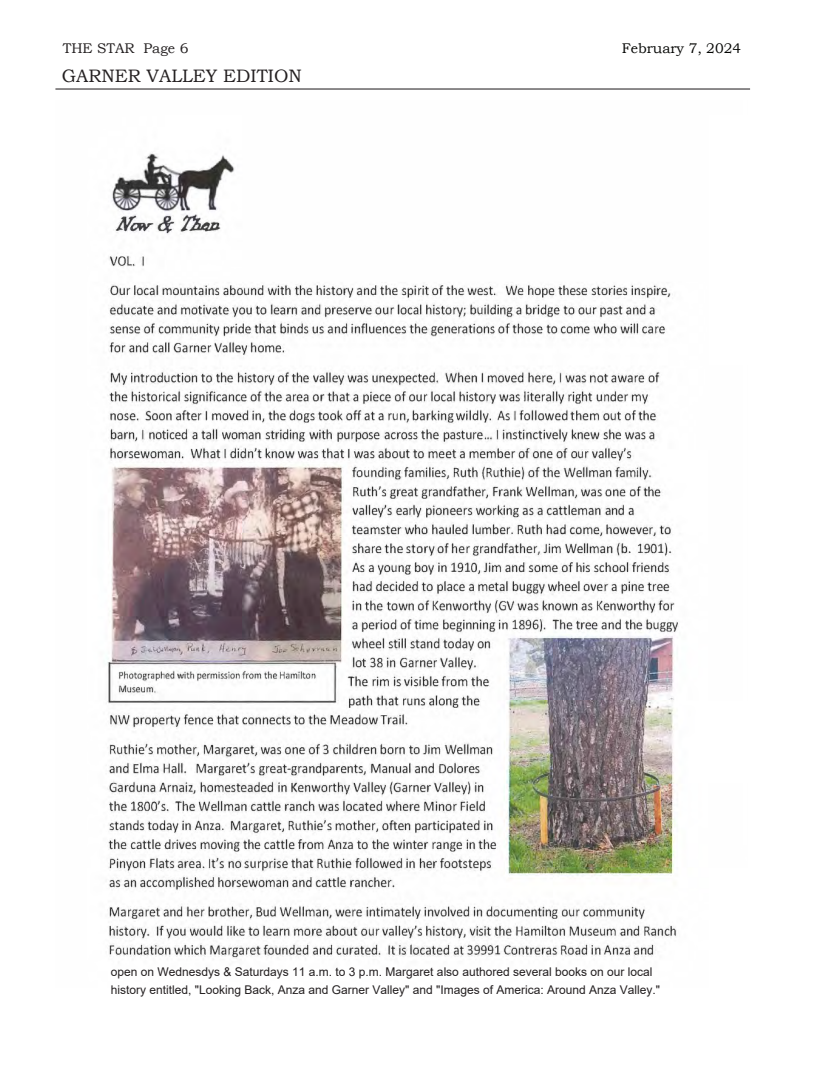
<style>
.page{position:relative;width:819px;height:1080px;background:#fff}
.page>*{position:absolute;margin:0;border:0;box-sizing:border-box;transform-origin:0 0}
.t1{font:18px "Bookman Old Style";color:#231f20}
.t2{font:14px "Bookman Old Style";color:#040503}
.t3{font:14px "Bookman Old Style";color:#231f20}
.t4{font:12px/18px "Arial";color:#231f20}
</style>
<div class="page">
<hr style="left:55px;top:89px;width:695px;height:1px;background:#231f20">
<img style="left:107px;top:153px;width:572px;height:806px">
<p class="t3" style="left:63px;top:39px;width:127px">THE STAR Page 6</p>
<p class="t2" style="left:622px;top:39px;width:121px">February 7, 2024</p>
<h1 class="t1" style="left:62px;top:64px;width:241px">GARNER VALLEY EDITION</h1>
<p class="t4" style="left:111px;top:963px;width:551px">open on Wednesdys &amp; Saturdays 11 a.m. to 3 p.m. Margaret also authored several books on our local history entitled, "Looking Back, Anza and Garner Valley" and "Images of America: Around Anza Valley."</p>
</div>
